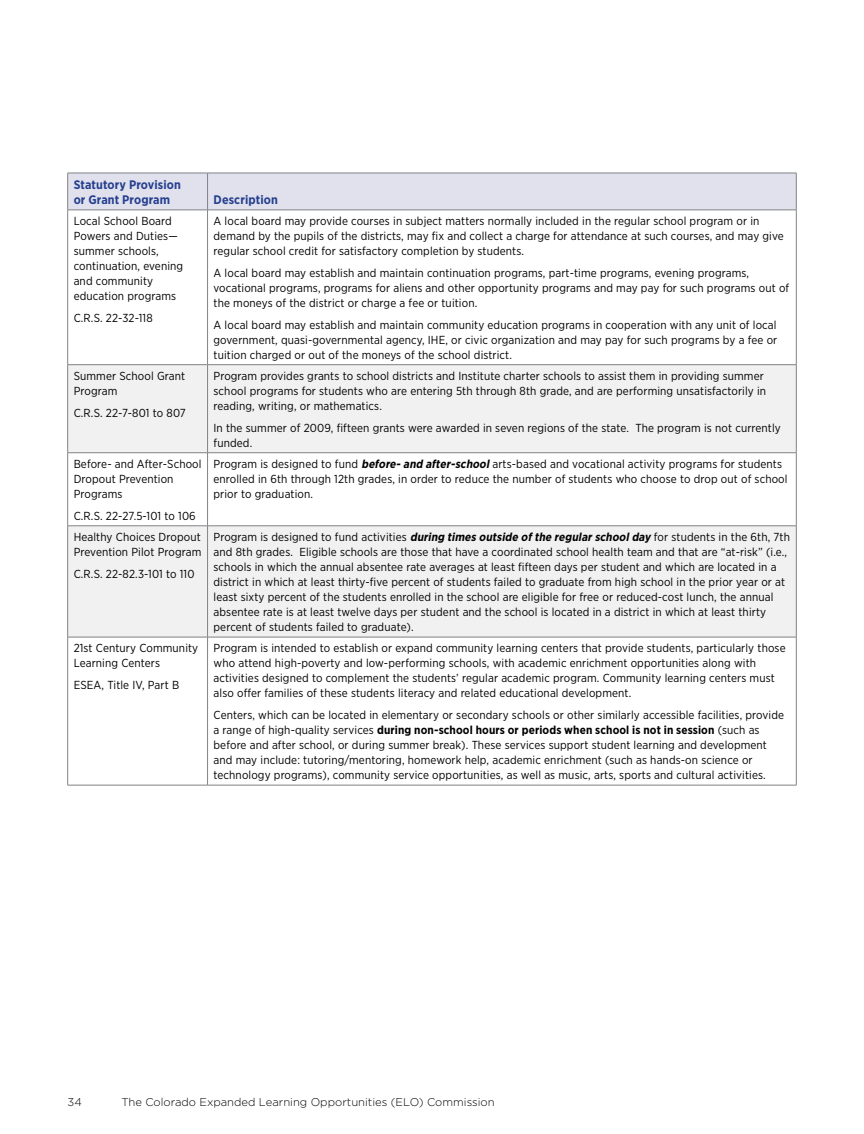
<style>
.page{position:relative;width:864px;height:1134px;background:#fff}
.page>*{position:absolute;margin:0;border:0;box-sizing:border-box;transform-origin:0 0}
.t1{font:700 12.3px/15px "Gotham Narrow";letter-spacing:.01em;color:#25408f}
.t2{font:11.7px/15px "Gotham Narrow";letter-spacing:.01em;color:#000}
.t3{font:300 11.25px "Gotham";color:#000}
.s1{font-weight:700;font-style:italic}
.s2{font-weight:700}
</style>
<div class="page">
<div style="left:68px;top:174px;width:728px;height:36px;background:#e1e0ed"></div>
<svg style="left:68px;top:365px;width:728px;height:272px;fill:#f1f1f2"></svg>
<hr style="left:67px;top:210px;width:1px;height:154px;background:#808285">
<hr style="left:207px;top:210px;width:1px;height:154px;background:#808285">
<hr style="left:796px;top:210px;width:1px;height:154px;background:#808285">
<hr style="left:68px;top:364px;width:140px;height:1px;background:#808285">
<hr style="left:67px;top:365px;width:1px;height:88px;background:#808285">
<hr style="left:208px;top:364px;width:588px;height:1px;background:#808285">
<hr style="left:207px;top:365px;width:1px;height:88px;background:#808285">
<hr style="left:796px;top:365px;width:1px;height:88px;background:#808285">
<hr style="left:68px;top:452px;width:140px;height:1px;background:#808285">
<hr style="left:67px;top:453px;width:1px;height:73px;background:#808285">
<hr style="left:208px;top:452px;width:588px;height:1px;background:#808285">
<hr style="left:207px;top:453px;width:1px;height:73px;background:#808285">
<hr style="left:796px;top:453px;width:1px;height:73px;background:#808285">
<hr style="left:68px;top:526px;width:140px;height:1px;background:#808285">
<hr style="left:67px;top:526px;width:1px;height:111px;background:#808285">
<hr style="left:208px;top:526px;width:588px;height:1px;background:#808285">
<hr style="left:207px;top:526px;width:1px;height:111px;background:#808285">
<hr style="left:796px;top:526px;width:1px;height:111px;background:#808285">
<hr style="left:68px;top:637px;width:140px;height:1px;background:#808285">
<hr style="left:67px;top:637px;width:1px;height:148px;background:#808285">
<hr style="left:208px;top:637px;width:588px;height:1px;background:#808285">
<hr style="left:207px;top:637px;width:1px;height:148px;background:#808285">
<hr style="left:796px;top:637px;width:1px;height:148px;background:#808285">
<hr style="left:68px;top:785px;width:140px;height:1px;background:#808285">
<hr style="left:208px;top:785px;width:588px;height:1px;background:#808285">
<hr style="left:68px;top:173px;width:140px;height:1px;background:#808285">
<hr style="left:67px;top:173px;width:1px;height:37px;background:#808285">
<hr style="left:208px;top:173px;width:588px;height:1px;background:#808285">
<hr style="left:207px;top:173px;width:1px;height:37px;background:#808285">
<hr style="left:796px;top:173px;width:1px;height:37px;background:#808285">
<hr style="left:68px;top:210px;width:140px;height:1px;background:#808285">
<hr style="left:208px;top:210px;width:588px;height:1px;background:#808285">
<p class="t1" style="left:74px;top:177px;width:109px">Statutory Provision or Grant Program</p>
<p class="t1" style="left:214px;top:192px;width:66px">Description</p>
<p class="t2" style="left:74px;top:213px;width:111px">Local School Board<br>Powers and Duties— summer schools, continuation, evening and community education programs</p>
<p class="t2" style="left:74px;top:310px;width:81px">C.R.S. 22-32-118</p>
<p class="t2" style="left:214px;top:213px;width:572px">A local board may provide courses in subject matters normally included in the regular school program or in demand by the pupils of the districts, may fix and collect a charge for attendance at such courses, and may give regular school credit for satisfactory completion by students.</p>
<p class="t2" style="left:214px;top:265px;width:577px">A local board may establish and maintain continuation programs, part-time programs, evening programs, vocational programs, programs for aliens and other opportunity programs and may pay for such programs out of the moneys of the district or charge a fee or tuition.</p>
<p class="t2" style="left:214px;top:317px;width:565px;text-align:justify">A local board may establish and maintain community education programs in cooperation with any unit of local government, quasi-governmental agency, IHE, or civic organization and may pay for such programs by a fee or tuition charged or out of the moneys of the school district.</p>
<p class="t2" style="left:74px;top:368px;width:113px">Summer School Grant<br>Program</p>
<p class="t2" style="left:74px;top:405px;width:114px">C.R.S. 22-7-801 to 807</p>
<p class="t2" style="left:214px;top:368px;width:554px">Program provides grants to school districts and Institute charter schools to assist them in providing summer school programs for students who are entering 5th through 8th grade, and are performing unsatisfactorily in reading, writing, or mathematics.</p>
<p class="t2" style="left:214px;top:420px;width:569px">In the summer of 2009, fifteen grants were awarded in seven regions of the state. The program is not currently funded.</p>
<p class="t2" style="left:74px;top:456px;width:129px">Before- and After-School<br>Dropout Prevention<br>Programs</p>
<p class="t2" style="left:74px;top:508px;width:124px">C.R.S. 22-27.5-101 to 106</p>
<p class="t2" style="left:214px;top:456px;width:576px">Program is designed to fund <span class="s1">before- and after-school</span>arts-based and vocational activity programs for students enrolled in 6th through 12th grades, in order to reduce the number of students who choose to drop out of school prior to graduation.</p>
<p class="t2" style="left:74px;top:529px;width:129px">Healthy Choices Dropout<br>Prevention Pilot Program</p>
<p class="t2" style="left:74px;top:566px;width:122px">C.R.S. 22-82.3-101 to 110</p>
<p class="t2" style="left:214px;top:529px;width:578px">Program is designed to fund activities <span class="s1">during times outside ofthe regularschoolday</span> for students in the 6th, 7th and 8th grades. Eligible schools are those that have a coordinated school health team and that are “at-risk” (i.e., schools in which the annual absentee rate averages at least fifteen days per student and which are located in a district in which at least thirty-five percent of students failed to graduate from high school in the prior year or at least sixty percent of the students enrolled in the school are eligible for free or reduced-cost lunch, the annual absentee rate is at least twelve days per student and the school is located in a district in which at least thirty percent of students failed to graduate).</p>
<p class="t2" style="left:74px;top:641px;width:126px">21st Century Community<br>Learning Centers</p>
<p class="t2" style="left:74px;top:677px;width:107px">ESEA, Title IV, Part B</p>
<p class="t2" style="left:214px;top:641px;width:574px">Program is intended to establish or expand community learning centers that provide students, particularly those who attend high-poverty and low-performing schools, with academic enrichment opportunities along with activities designed to complement the students’ regular academic program. Community learning centers must also offer families of these students literacy and related educational development.</p>
<p class="t2" style="left:214px;top:707px;width:572px">Centers, which can be located in elementary or secondary schools or other similarly accessible facilities, provide a range of high-quality services <span class="s2">during non-school hours or periods when school is not in session</span> (such as before and after school, or during summer break). These services support student learning and development and may include: tutoring/mentoring, homework help, academic enrichment (such as hands-on science or technology programs), community service opportunities, as well as music, arts, sports and cultural activities.</p>
<p class="t3" style="left:68px;top:1096px;width:39px">34 T</p>
<p class="t3" style="left:129px;top:1096px;width:368px">he Colorado Expanded Learning Opportunities (ELO) Commission</p>
</div>
